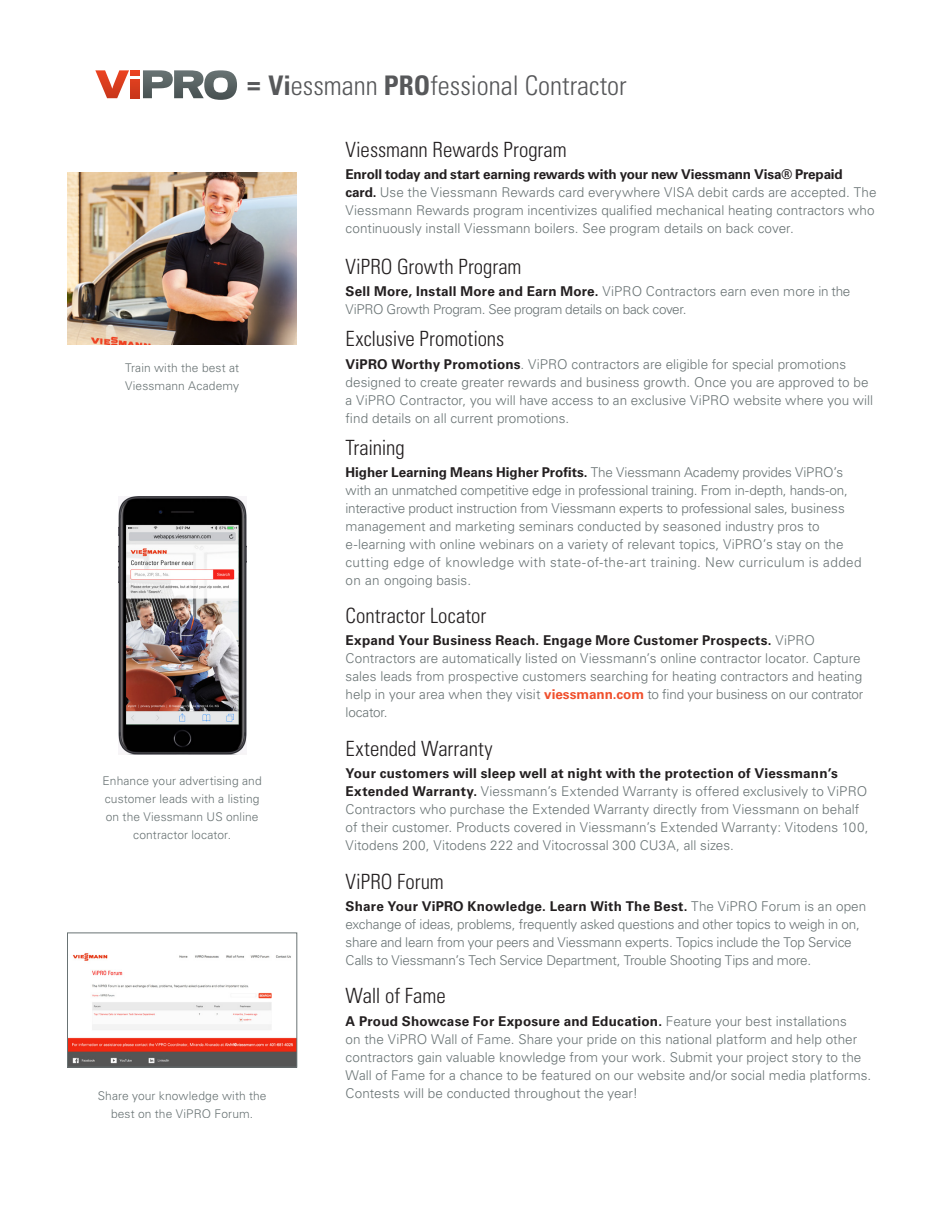
<style>
.page{position:relative;width:945px;height:1215px;background:#fff}
.page>*{position:absolute;margin:0;border:0;box-sizing:border-box;transform-origin:0 0}
.t1{font:300 condensed 27px "Univers LT Std";color:#57585a}
.t2{font:300 condensed 21px "Univers LT Std";color:#231f20}
.t3{font:300 13.5px/18px "Univers LT Std";letter-spacing:.005em;color:#697374}
.t4{font:300 13.5px/18px "Univers LT Std";letter-spacing:-.015em;color:#697374}
.t5{font:300 12px/18px "Univers LT Std";letter-spacing:.01em;color:#697374;text-align:center}
.s1{font-weight:700}
.s2{font-weight:700;color:#231f20}
.s3{font-weight:700;color:#f0502d}
</style>
<div class="page">
<svg style="left:95px;top:70px;width:142px;height:30px"></svg>
<img style="left:68px;top:172px;width:229px;height:172px">
<img style="left:69px;top:953px;width:226px;height:113px">
<div style="left:67px;top:933px;width:230px;height:135px;border:1px solid #697374"></div>
<img style="left:118px;top:497px;width:128px;height:257px">
<h1 class="t1" style="left:247px;top:69px;width:381px"><span class="s1">= Vi</span>essmann <span class="s1">PRO</span>fessional Contractor</h1>
<p class="t5" style="left:125px;top:359px;width:115px;text-align:left">Train with the best at<br>Viessmann Academy</p>
<p class="t5" style="left:103px;top:772px;width:161px">Enhance your advertising and customer leads with a listing on the Viessmann US online contractor locator.</p>
<p class="t5" style="left:98px;top:1086px;width:170px">Share your knowledge with the best on the ViPRO Forum.</p>
<h2 class="t2" style="left:346px;top:137px;width:223px">Viessmann Rewards Program</h2>
<p class="t3" style="left:346px;top:166px;width:532px"><span class="s2">Enroll today and start earning rewards with your new Viessmann Visa® Prepaid card.</span> Use the Viessmann Rewards card everywhere VISA debit cards are accepted. The Viessmann Rewards program incentivizes qualified mechanical heating contractors who continuously install Viessmann boilers. See program details on back cover.</p>
<h2 class="t2" style="left:346px;top:254px;width:178px">ViPRO Growth Program</h2>
<p class="t4" style="left:346px;top:282px;width:506px"><span class="s2">Sell More, Install More and Earn More.</span> ViPRO Contractors earn even more in the<br>ViPRO Growth Program. See program details on back cover.</p>
<h2 class="t2" style="left:346px;top:326px;width:160px">Exclusive Promotions</h2>
<p class="t3" style="left:346px;top:355px;width:529px"><span class="s2">ViPRO Worthy Promotions</span>. ViPRO contractors are eligible for special promotions designed to create greater rewards and business growth. Once you are approved to be a ViPRO Contractor, you will have access to an exclusive ViPRO website where you will find details on all current promotions.</p>
<h2 class="t2" style="left:346px;top:435px;width:61px">Training</h2>
<p class="t3" style="left:346px;top:464px;width:518px"><span class="s2">Higher Learning Means Higher Profits.</span> The Viessmann Academy provides ViPRO’s with an unmatched competitive edge in professional training. From in-depth, hands-on, interactive product instruction from Viessmann experts to professional sales, business management and marketing seminars conducted by seasoned industry pros to e-learning with online webinars on a variety of relevant topics, ViPRO’s stay on the cutting edge of knowledge with state-of-the-art training. New curriculum is added on an ongoing basis.</p>
<h2 class="t2" style="left:346px;top:603px;width:142px">Contractor Locator</h2>
<p class="t3" style="left:346px;top:632px;width:519px"><span class="s2">Expand Your Business Reach. Engage More Customer Prospects.</span> ViPRO Contractors are automatically listed on Viessmann’s online contractor locator. Capture sales leads from prospective customers searching for heating contractors and heating help in your area when they visit <span class="s3">viessmann.com</span> to find your business on our contrator locator.</p>
<h2 class="t2" style="left:346px;top:736px;width:149px">Extended Warranty</h2>
<p class="t3" style="left:346px;top:764px;width:524px"><span class="s2">Your customers will sleep well at night with the protection of Viessmann’s Extended Warranty.</span> Viessmann’s Extended Warranty is offered exclusively to ViPRO Contractors who purchase the Extended Warranty directly from Viessmann on behalf of their customer. Products covered in Viessmann’s Extended Warranty: Vitodens 100, Vitodens 200, Vitodens 222 and Vitocrossal 300 CU3A, all sizes.</p>
<h2 class="t2" style="left:346px;top:869px;width:100px">ViPRO Forum</h2>
<p class="t4" style="left:346px;top:897px;width:522px"><span class="s2">Share Your ViPRO Knowledge. Learn With The Best.</span> The ViPRO Forum is an open exchange of ideas, problems, frequently asked questions and other topics to weigh in on, share and learn from your peers and Viessmann experts. Topics include the Top Service Calls to Viessmann’s Tech Service Department, Trouble Shooting Tips and more.</p>
<h2 class="t2" style="left:346px;top:983px;width:102px">Wall of Fame</h2>
<p class="t3" style="left:346px;top:1012px;width:527px"><span class="s2">A Proud Showcase For Exposure and Education.</span> Feature your best installations<br>on the ViPRO Wall of Fame. Share your pride on this national platform and help other contractors gain valuable knowledge from your work. Submit your project story to the Wall of Fame for a chance to be featured on our website and/or social media platforms.<br>Contests will be conducted throughout the year!</p>
</div>
